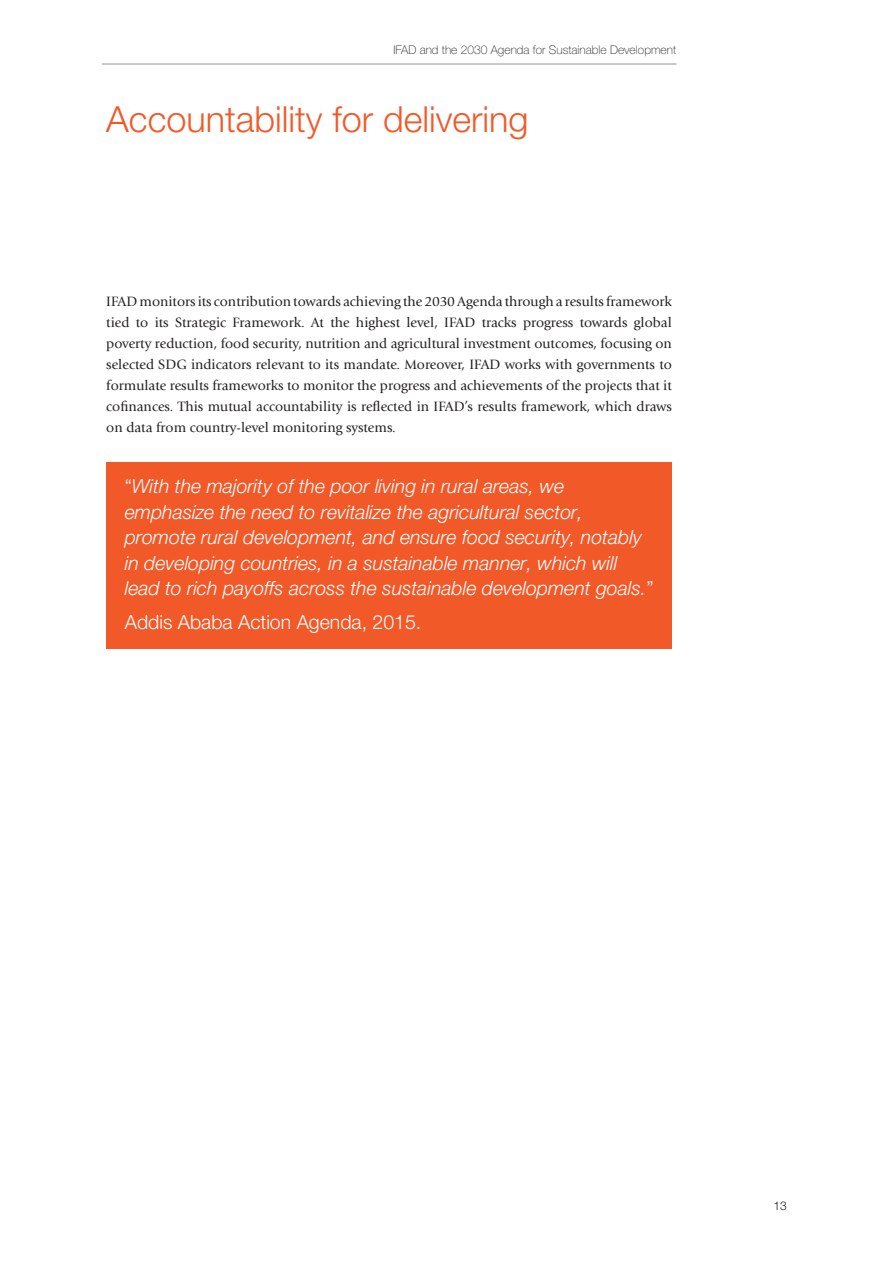
<style>
.page{position:relative;width:893px;height:1263px;background:#fff}
.page>*{position:absolute;margin:0;border:0;box-sizing:border-box;transform-origin:0 0}
.Section_heading{font:300 36px "Helvetica Neue LT Std";color:#f15929}
.t1{font:italic 300 19.5px/25.5px "Helvetica Neue LT Std";color:#fff}
.t2{font:300 19.5px "Helvetica Neue LT Std";color:#fff}
.t3{font:14.1px/21px "Giovanni Std";color:#231f20;text-align:justify}
.t4{font:100 12px "Helvetica Neue LT Std";color:#231f20}
.t5{font:300 12px "Helvetica Neue LT Std";color:#231f20}
.s1{font-style:normal}
</style>
<div class="page">
<hr style="left:102px;top:64px;width:574px;height:1px;background:#939598">
<div style="left:106px;top:462px;width:566px;height:186px;background:#f15929"></div>
<p class="t4" style="left:393px;top:43px;width:284px">IFAD and the 2030 Agenda for Sustainable Development</p>
<p class="Section_heading" style="left:106px;top:97px;width:424px">Accountability for delivering</p>
<p class="t3" style="left:106px;top:291px;width:567px">IFAD monitors its contribution towards achieving the 2030 Agenda through a results framework tied to its Strategic Framework. At the highest level, IFAD tracks progress towards global poverty reduction, food security, nutrition and agricultural investment outcomes, focusing on selected SDG indicators relevant to its mandate. Moreover, IFAD works with governments to formulate results frameworks to monitor the progress and achievements of the projects that it cofinances. This mutual accountability is reflected in IFAD’s results framework, which draws on data from country-level monitoring systems.</p>
<p class="t1" style="left:125px;top:473px;width:530px"><span class="s1">“</span>With the majority of the poor living in rural areas, we emphasize the need to revitalize the agricultural sector, promote rural development, and ensure food security, notably in developing countries, in a sustainable manner, which will lead to rich payoffs across the sustainable development goals.<span class="s1">”</span></p>
<p class="t2" style="left:125px;top:610px;width:298px">Addis Ababa Action Agenda, 2015.</p>
<p class="t5" style="left:773px;top:1198px;width:15px">13</p>
</div>
